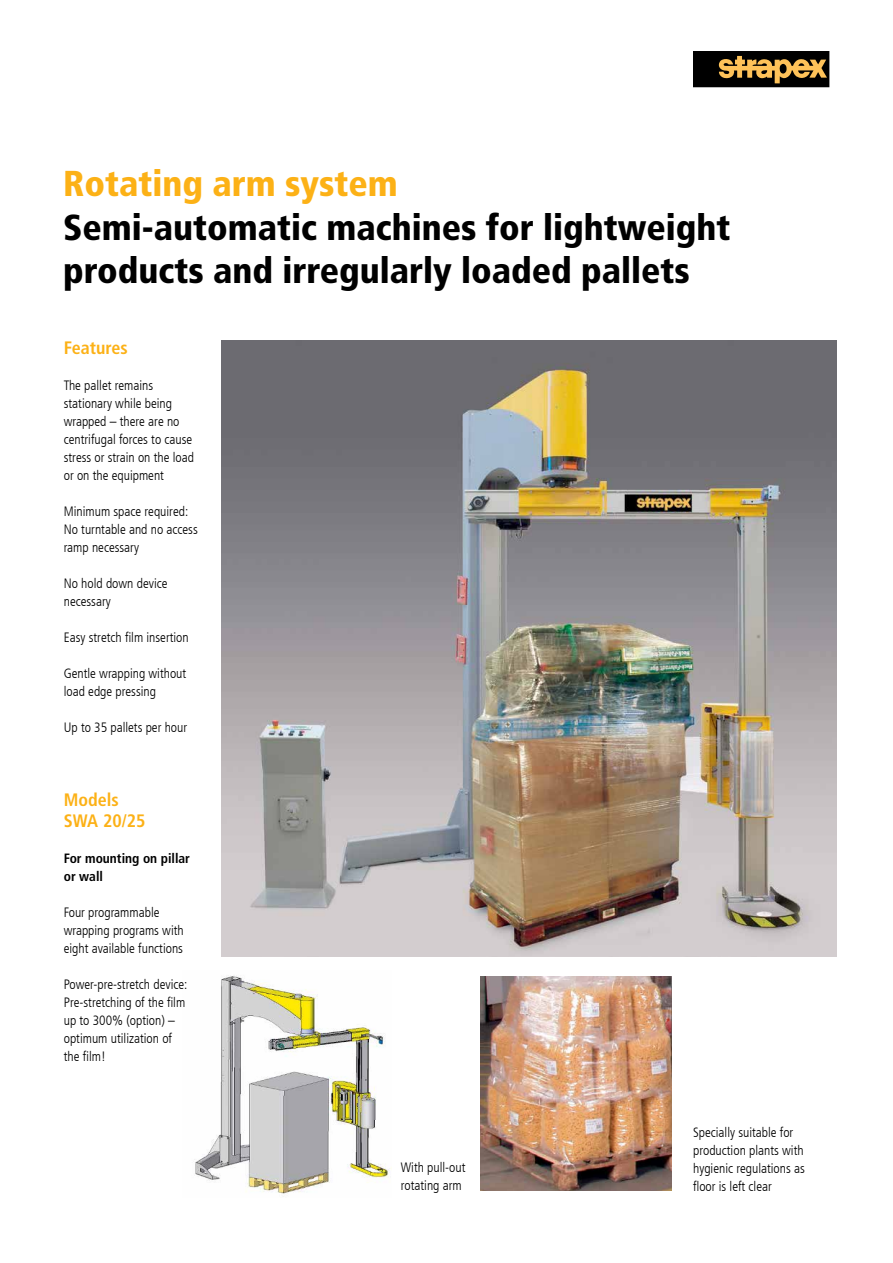
<style>
.page{position:relative;width:893px;height:1263px;background:#fff}
.page>*{position:absolute;margin:0;border:0;box-sizing:border-box;transform-origin:0 0}
.t1{font:900 condensed 36px "Frutiger LT Com";color:#000}
.t2{font:900 condensed 36px "Frutiger LT Com";color:#fcb116}
.t3{font:700 condensed 18px "Frutiger LT Com";color:#fcb116}
.t4{font:300 condensed 13.5px/18px "Frutiger LT Com";color:#000}
.t5{font:700 condensed 13.5px/18px "Frutiger LT Com";color:#000}
</style>
<div class="page">
<img style="left:194px;top:975px;width:195px;height:219px">
<img style="left:480px;top:977px;width:192px;height:214px">
<img style="left:221px;top:340px;width:616px;height:617px">
<div style="left:693px;top:51px;width:136px;height:36px;background:#000"></div>
<svg style="left:719px;top:56px;width:108px;height:27px"></svg>
<p class="t2" style="left:63px;top:162px;width:336px">Rotating arm system</p>
<p class="t1" style="left:63px;top:205px;width:669px">Semi-automatic machines for lightweight</p>
<p class="t1" style="left:63px;top:249px;width:628px">products and irregularly loaded pallets</p>
<p class="t3" style="left:64px;top:337px;width:66px">Features</p>
<p class="t4" style="left:64px;top:376px;width:91px">The pallet remains</p>
<p class="t4" style="left:64px;top:394px;width:132px">stationary while being wrapped – there are no centrifugal forces to cause stress or strain on the load or on the equipment</p>
<p class="t4" style="left:64px;top:502px;width:126px">Minimum space required:</p>
<p class="t4" style="left:64px;top:520px;width:135px">No turntable and no access ramp necessary</p>
<p class="t4" style="left:64px;top:574px;width:105px">No hold down device necessary</p>
<p class="t4" style="left:64px;top:628px;width:127px">Easy stretch film insertion</p>
<p class="t4" style="left:64px;top:664px;width:124px">Gentle wrapping without load edge pressing</p>
<p class="t4" style="left:64px;top:718px;width:125px">Up to 35 pallets per hour</p>
<p class="t3" style="left:64px;top:789px;width:57px">Models</p>
<p class="t3" style="left:64px;top:810px;width:83px">SWA 20/25</p>
<p class="t5" style="left:64px;top:849px;width:128px">For mounting on pillar or wall</p>
<p class="t4" style="left:64px;top:904px;width:97px">Four programmable</p>
<p class="t4" style="left:64px;top:922px;width:122px">wrapping programs with eight available functions</p>
<p class="t4" style="left:64px;top:976px;width:125px">Power-pre-stretch device:</p>
<p class="t4" style="left:64px;top:994px;width:123px">Pre-stretching of the film up to 300% (option) –</p>
<p class="t4" style="left:64px;top:1030px;width:110px">optimum utilization of</p>
<p class="t4" style="left:64px;top:1048px;width:44px">the film!</p>
<p class="t4" style="left:401px;top:1159px;width:66px">With pull-out rotating arm</p>
<p class="t4" style="left:693px;top:1123px;width:113px">Specially suitable for production plants with hygienic regulations as floor is left clear</p>
</div>
